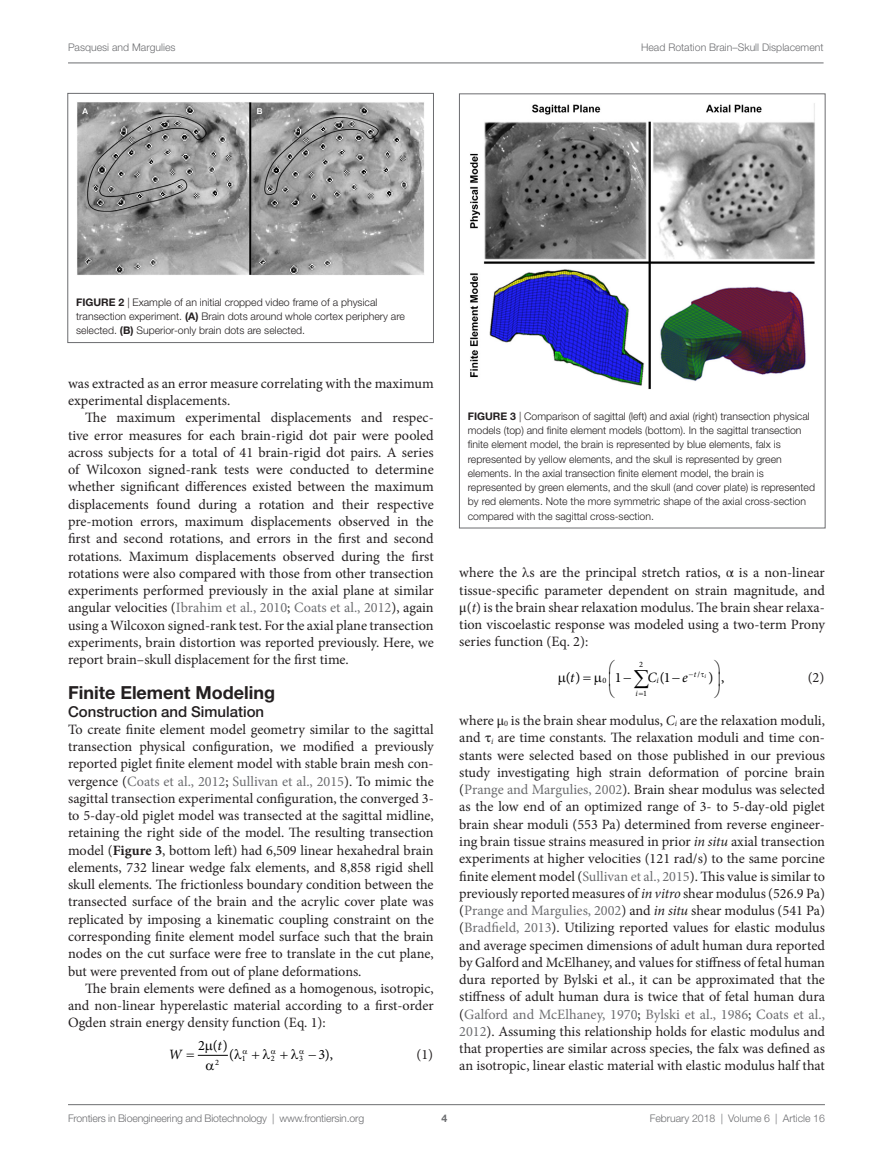
<style>
.page{position:relative;width:893px;height:1170px;background:#fff}
.page>*{position:absolute;margin:0;border:0;box-sizing:border-box;transform-origin:0 0}
.t1{font:700 18px "Helvetica Neue LT Std";color:#231f20}
.t2{font:500 15px "Helvetica Neue LT Std";color:#231f20}
.t3{font:14.25px/17.2px "Minion Pro";color:#231f20;text-align:justify}
.t4{font:14.25px "Minion Pro";color:#000}
.t5{font:italic 14.25px "Minion Pro";color:#000}
.t6{font:300 10.5px/14.2px "Helvetica Neue LT Std";color:#231f20}
.t7{font:300 10.5px "Helvetica Neue LT Std";color:#6c6d70}
.t8{font:700 10.5px "Helvetica Neue LT Std";color:#6c6d70}
.t9{font:8.25px "Minion Pro";color:#000}
.t10{font:italic 8.25px "Minion Pro";color:#000}
.s1{font-weight:700}
.s2{color:#6c6d70}
.s3{font-family:"STIX General"}
.s4{font-style:italic}
</style>
<div class="page">
<img style="left:470px;top:103px;width:345px;height:287px">
<img style="left:77px;top:102px;width:347px;height:173px">
<div style="left:68px;top:93px;width:366px;height:250px;border:1px solid #6c6d70"></div>
<hr style="left:68px;top:63px;width:756px;height:1px;background:#6c6d70">
<hr style="left:68px;top:1104px;width:757px;height:1px;background:#6c6d70">
<hr style="left:198px;top:1054px;width:30px;height:1px;background:#000">
<p class="t7" style="left:68px;top:41px;width:109px">Pasquesi and Margulies</p>
<p class="t7" style="left:641px;top:41px;width:184px">Head Rotation Brain–Skull Displacement</p>
<p class="t6" style="left:76px;top:294px;width:330px"><span class="s1">FIG URE 2</span> | Example of an initial cropped video frame of a physical transection experiment. <span class="s1">(A)</span> Brain dots around whole cortex periphery are selected. <span class="s1">(B)</span> Superior-only brain dots are selected.</p>
<p class="t3" style="left:68px;top:375px;width:367px">was extracted as an error measure correlating with the maximum experimental displacements.</p>
<p class="t3" style="left:68px;top:409px;width:367px;text-indent:17px">The maximum experimental displacements and respec&shy;tive error measures for each brain-rigid dot pair were pooled across subjects for a total of 41 brain-rigid dot pairs. A series of Wilcoxon signed-rank tests were conducted to determine whether significant differences existed between the maximum displacements found during a rotation and their respective pre-motion errors, maximum displacements observed in the first and second rotations, and errors in the first and second rotations. Maximum displacements observed during the first rotations were also compared with those from other transection experiments performed previously in the axial plane at similar angular velocities (<span class="s2">Ibrahim et al., 2010</span>; <span class="s2">Coats et al., 2012</span>), again using a Wilcoxon signed-rank test. For the axial plane transection experiments, brain distortion was reported previously. Here, we report brain–skull displacement for the first time.</p>
<p class="t1" style="left:68px;top:681px;width:209px">Finite Element Modeling</p>
<p class="t2" style="left:68px;top:702px;width:198px">Construction and Simulation</p>
<p class="t3" style="left:68px;top:720px;width:367px">To create finite element model geometry similar to the sagittal transection physical configuration, we modified a previously reported piglet finite element model with stable brain mesh con&shy;vergence (<span class="s2">Coats et al., 2012</span>; <span class="s2">Sullivan et al., 2015</span>). To mimic the sagittal transection experimental configuration, the converged 3- to 5-day-old piglet model was transected at the sagittal midline, retaining the right side of the model. The resulting transection model (<span class="s1">Figure 3</span>, bottom left) had 6,509 linear hexahedral brain elements, 732 linear wedge falx elements, and 8,858 rigid shell skull elements. The frictionless boundary condition between the transected surface of the brain and the acrylic cover plate was replicated by imposing a kinematic coupling constraint on the corresponding finite element model surface such that the brain nodes on the cut surface were free to translate in the cut plane, but were prevented from out of plane deformations.</p>
<p class="t3" style="left:68px;top:979px;width:367px;text-indent:17px">The brain elements were defined as a homogenous, isotropic, and non-linear hyperelastic material according to a first-order Ogden strain energy density function (Eq. 1):</p>
<p class="t5" style="left:169px;top:1044px;width:15px">W</p>
<p class="t4" style="left:213px;top:1035px;width:16px">( )</p>
<p class="t4" style="left:198px;top:1035px;width:8px">2</p>
<p class="t5" style="left:217px;top:1035px;width:6px">t</p>
<p class="t4" style="left:229px;top:1044px;width:6px">(</p>
<p class="t3" style="left:416px;top:1045px;width:18px">(1)</p>
<p class="t4" style="left:308px;top:1044px;width:26px">− 3),</p>
<p class="t9" style="left:242px;top:1052px;width:5px">1</p>
<p class="t9" style="left:271px;top:1052px;width:5px">2</p>
<p class="t9" style="left:299px;top:1052px;width:5px">3</p>
<p class="t9" style="left:215px;top:1057px;width:5px">2</p>
<p class="t6" style="left:468px;top:408px;width:349px"><span class="s1">FIG URE 3</span> | Comparison of sagittal (left) and axial (right) transection physical models (top) and finite element models (bottom). In the sagittal transection finite element model, the brain is represented by blue elements, falx is represented by yellow elements, and the skull is represented by green elements. In the axial transection finite element model, the brain is represented by green elements, and the skull (and cover plate) is represented by red elements. Note the more symmetric shape of the axial cross-section compared with the sagittal cross-section.</p>
<p class="t3" style="left:459px;top:564px;width:367px">where the <span class="s3">λ</span>s are the principal stretch ratios, <span class="s3">α</span> is a non-linear tissue-specific parameter dependent on strain magnitude, and <span class="s3">μ</span>(<span class="s4">t</span>) is the brain shear relaxation modulus. The brain shear relaxa&shy;tion viscoelastic response was modeled using a two-term Prony series function (Eq. 2):</p>
<p class="t4" style="left:566px;top:668px;width:16px">( )</p>
<p class="t4" style="left:647px;top:668px;width:47px"><span class="s4">C</span> (1− −</p>
<p class="t4" style="left:709px;top:668px;width:17px">) ,</p>
<p class="t9" style="left:639px;top:659px;width:5px">2</p>
<p class="t9" style="left:697px;top:669px;width:4px">/</p>
<p class="t3" style="left:808px;top:669px;width:18px">(2)</p>
<p class="t3" style="left:459px;top:712px;width:367px">where <span class="s3">μ</span><sub>0</sub> is the brain shear modulus, <span class="s4">C</span><sub>i</sub> are the relaxation moduli, and <span class="s3">τ</span><sub>i</sub> are time constants. The relaxation moduli and time con&shy;stants were selected based on those published in our previous study investigating high strain deformation of porcine brain (<span class="s2">Prange and Margulies, 2002</span>). Brain shear modulus was selected as the low end of an optimized range of 3- to 5-day-old piglet brain shear moduli (553 Pa) determined from reverse engineer&shy;ing brain tissue strains measured in prior <span class="s4">in situ</span> axial transection experiments at higher velocities (121 rad/s) to the same porcine finite element model (<span class="s2">Sullivan et al., 2015</span>). This value is similar to previously reported measures of <span class="s4">in vitro</span> shear modulus (526.9 Pa) (<span class="s2">Prange and Margulies, 2002</span>) and <span class="s4">in situ</span> shear modulus (541 Pa) (<span class="s2">Bradfield, 2013</span>). Utilizing reported values for elastic modulus and average specimen dimensions of adult human dura reported by Galford and McElhaney, and values for stiffness of fetal human dura reported by Bylski et al., it can be approximated that the stiffness of adult human dura is twice that of fetal human dura (<span class="s2">Galford and McElhaney, 1970</span>; <span class="s2">Bylski et al., 1986</span>; <span class="s2">Coats et al., 2012</span>). Assuming this relationship holds for elastic modulus and that properties are similar across species, the falx was defined as an isotropic, linear elastic material with elastic modulus half that</p>
<p class="t10" style="left:694px;top:669px;width:14px">t <sub>i</sub></p>
<p class="t4" style="left:615px;top:668px;width:18px">1−</p>
<p class="t5" style="left:570px;top:667px;width:6px">t</p>
<p class="t5" style="left:682px;top:667px;width:7px">e</p>
<p class="t10" style="left:636px;top:688px;width:4px">i</p>
<p class="t10" style="left:656px;top:675px;width:4px">i</p>
<p class="t9" style="left:602px;top:675px;width:5px">0</p>
<p class="t9" style="left:643px;top:688px;width:5px">1</p>
<p class="t7" style="left:68px;top:1111px;width:298px">Frontiers in Bioengineering and Biotechnology | www.frontiersin.org</p>
<p class="t7" style="left:650px;top:1111px;width:177px">February 2018 | Volume 6 | Article 16</p>
<p class="t8" style="left:441px;top:1111px;width:7px">4</p>
</div>
